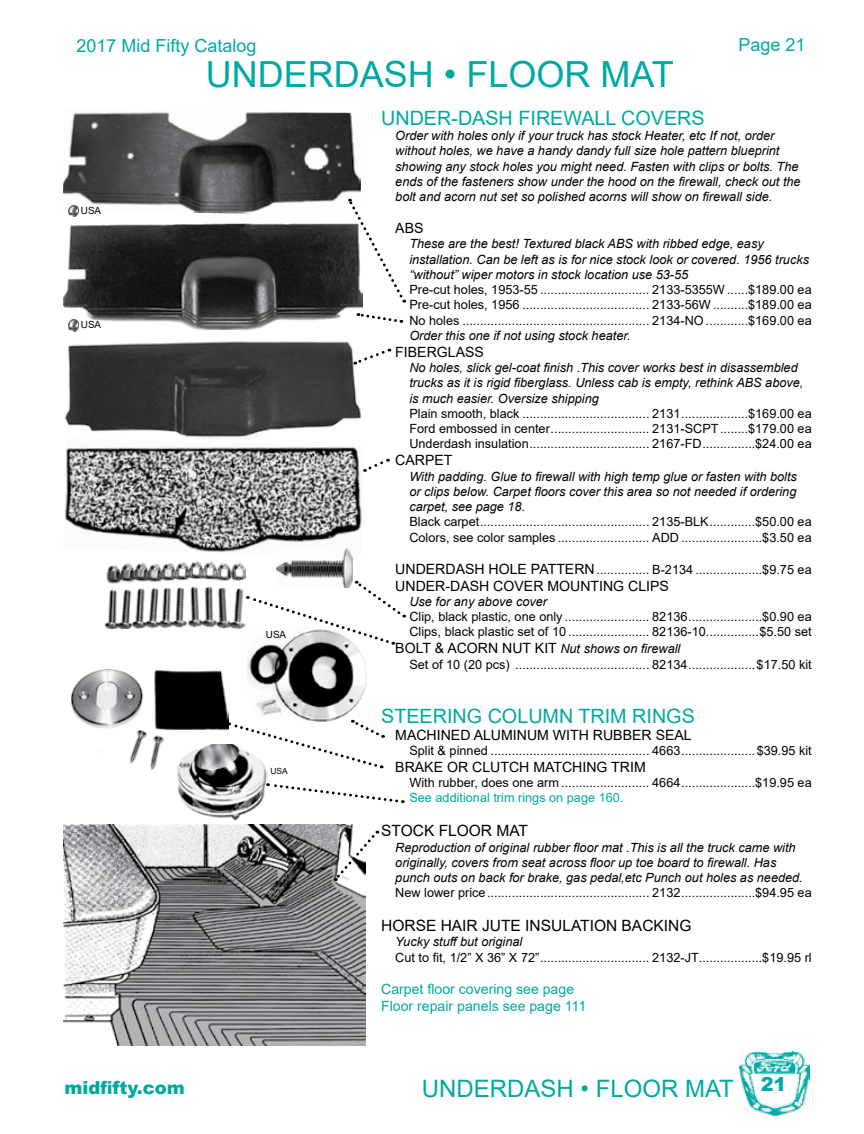
<style>
.page{position:relative;width:864px;height:1134px;background:#fff}
.page>*{position:absolute;margin:0;border:0;box-sizing:border-box;transform-origin:0 0}
.t1{font:36px "Arial";color:#00a9a3}
.t2{font:24px "Arial";color:#00a9a3}
.t3{font:19.8px "Arial";color:#00a9a3}
.t4{font:900 19.2px "Arial";color:#00a9a3}
.t5{font:18px "Arial";color:#00a9a3}
.t6{font:900 18px "Arial";color:#00a9a3}
.t7{font:15.6px "Arial";color:#000}
.t8{font:14.1px "Arial";color:#000}
.t9{font:14.1px/17px "Arial";color:#00a9a3}
.t10{font:12.75px/15.3px "Arial";color:#000}
.t11{font:italic 12.75px/15.3px "Arial";color:#000}
.t12{font:12.75px "Arial";color:#00a9a3}
.t13{font:9.9px "Arial";color:#000}
.t14{font:8.4px "Arial";color:#000}
.s1{font-size:14.1px}
.s2{font-style:italic}
</style>
<div class="page">
<img style="left:64px;top:825px;width:301px;height:221px">
<img style="left:63px;top:112px;width:298px;height:102px">
<img style="left:64px;top:224px;width:298px;height:106px">
<img style="left:65px;top:341px;width:296px;height:97px">
<img style="left:64px;top:447px;width:300px;height:106px">
<img style="left:276px;top:549px;width:76px;height:31px">
<img style="left:104px;top:562px;width:142px;height:67px">
<img style="left:247px;top:645px;width:120px;height:74px">
<img style="left:71px;top:669px;width:158px;height:101px">
<img style="left:176px;top:745px;width:92px;height:75px">
<svg style="left:333px;top:831px;width:45px;height:50px"></svg>
<svg style="left:228px;top:719px;width:156px;height:50px"></svg>
<svg style="left:267px;top:782px;width:136px;height:22px"></svg>
<svg style="left:247px;top:580px;width:158px;height:65px"></svg>
<svg style="left:364px;top:459px;width:25px;height:13px"></svg>
<svg style="left:354px;top:349px;width:36px;height:17px"></svg>
<svg style="left:357px;top:312px;width:45px;height:12px"></svg>
<svg style="left:347px;top:199px;width:58px;height:104px"></svg>
<svg style="left:68px;top:205px;width:10px;height:12px"></svg>
<svg style="left:68px;top:320px;width:10px;height:11px"></svg>
<img style="left:738px;top:1052px;width:71px;height:63px">
<h3 class="t5" style="left:76px;top:33px;width:182px">2017 Mid Fifty Catalog</h3>
<h3 class="t5" style="left:738px;top:32px;width:69px">Page 21</h3>
<p class="t13" style="left:81px;top:203px;width:22px">USA</p>
<p class="t13" style="left:81px;top:318px;width:22px">USA</p>
<h1 class="t1" style="left:206px;top:49px;width:469px">UNDERDASH • FLOOR MAT</h1>
<p class="t13" style="left:266px;top:628px;width:22px">USA</p>
<p class="t14" style="left:271px;top:765px;width:19px">USA</p>
<h3 class="t3" style="left:381px;top:104px;width:325px">UNDER-DASH FIREWALL COVERS</h3>
<p class="t11" style="left:395px;top:128px;width:407px">Order with holes only if your truck has stock Heater, etc If not, order without holes, we have a handy dandy full size hole pattern blueprint showing any stock holes you might need. Fasten with clips or bolts. The ends of the fasteners show under the hood on the firewall, check out the bolt and acorn nut set so polished acorns will show on firewall side.</p>
<p class="t8" style="left:395px;top:219px;width:30px">ABS</p>
<p class="t11" style="left:409px;top:237px;width:401px">These are the best! Textured black ABS with ribbed edge, easy installation. Can be left as is for nice stock look or covered. 1956 trucks “without” wiper motors in stock location use 53-55</p>
<p class="t10" style="left:409px;top:282px;width:404px;text-align:justify">Pre-cut holes, 1953-55 ............................... 2133-5355W ......$189.00 ea Pre-cut holes, 1956 .................................... 2133-56W ..........$189.00 ea No holes ..................................................... 2134-NO ............$169.00 ea</p>
<p class="t11" style="left:409px;top:328px;width:223px">Order this one if not using stock heater.</p>
<p class="t8" style="left:395px;top:342px;width:90px">FIBERGLASS</p>
<p class="t11" style="left:409px;top:360px;width:396px">No holes, slick gel-coat finish .This cover works best in disassembled trucks as it is rigid fiberglass. Unless cab is empty, rethink ABS above, is much easier. Oversize shipping</p>
<p class="t10" style="left:409px;top:406px;width:404px;text-align:justify">Plain smooth, black .................................... 2131...................$169.00 ea Ford embossed in center............................ 2131-SCPT........$179.00 ea Underdash insulation.................................. 2167-FD...............$24.00 ea</p>
<p class="t8" style="left:395px;top:451px;width:59px">CARPET</p>
<p class="t11" style="left:409px;top:469px;width:389px;text-align:justify">With padding. Glue to firewall with high temp glue or fasten with bolts or clips below. Carpet floors cover this area so not needed if ordering carpet, see page 18.</p>
<p class="t10" style="left:409px;top:514px;width:404px">Black carpet................................................ 2135-BLK.............$50.00 ea<br>Colors, see color samples .......................... ADD .......................$3.50 ea</p>
<p class="t10" style="left:395px;top:562px;width:418px"><span class="s1">UNDERDASH HOLE PATTERN</span>............... B-2134 ...................$9.75 ea</p>
<p class="t8" style="left:395px;top:576px;width:275px">UNDER-DASH COVER MOUNTING CLIPS</p>
<p class="t11" style="left:409px;top:594px;width:139px">Use for any above cover</p>
<p class="t10" style="left:409px;top:609px;width:404px">Clip, black plastic, one only ........................ 82136.....................$0.90 ea<br>Clips, black plastic set of 10 ....................... 82136-10...............$5.50 set</p>
<p class="t10" style="left:409px;top:641px;width:404px;text-indent:-14px"><span class="s1">BOLT &amp; ACORN NUT KIT</span> <span class="s2">Nut shows on firewall<br></span>Set of 10 (20 pcs) ...................................... 82134...................$17.50 kit</p>
<h3 class="t3" style="left:381px;top:702px;width:315px">STEERING COLUMN TRIM RINGS</h3>
<p class="t8" style="left:395px;top:725px;width:298px">MACHINED ALUMINUM WITH RUBBER SEAL</p>
<p class="t10" style="left:409px;top:743px;width:404px">Split &amp; pinned ............................................. 4663.....................$39.95 kit</p>
<p class="t8" style="left:395px;top:757px;width:252px">BRAKE OR CLUTCH MATCHING TRIM</p>
<p class="t10" style="left:409px;top:775px;width:404px">With rubber, does one arm ......................... 4664.....................$19.95 ea</p>
<p class="t12" style="left:409px;top:789px;width:215px">See additional trim rings on page 160.</p>
<p class="t7" style="left:381px;top:820px;width:148px">STOCK FLOOR MAT</p>
<p class="t11" style="left:395px;top:840px;width:409px">Reproduction of original rubber floor mat .This is all the truck came with originally, covers from seat across floor up toe board to firewall. Has punch outs on back for brake, gas pedal,etc Punch out holes as needed.</p>
<p class="t10" style="left:395px;top:885px;width:418px">New lower price.............................................. 2132.....................$94.95 ea</p>
<p class="t7" style="left:381px;top:915px;width:312px">HORSE HAIR JUTE INSULATION BACKING</p>
<p class="t11" style="left:395px;top:935px;width:129px">Yucky stuff but original</p>
<p class="t10" style="left:395px;top:950px;width:418px">Cut to fit, 1/2” X 36” X 72”............................... 2132-JT..................$19.95 rl</p>
<p class="t9" style="left:381px;top:980px;width:207px">Carpet floor covering see page<br>Floor repair panels see page 111</p>
<h3 class="t6" style="left:64px;top:1075px;width:122px">midfifty.com</h3>
<h3 class="t4" style="left:761px;top:1070px;width:27px">21</h3>
<h2 class="t2" style="left:422px;top:1072px;width:313px">UNDERDASH • FLOOR MAT</h2>
</div>
